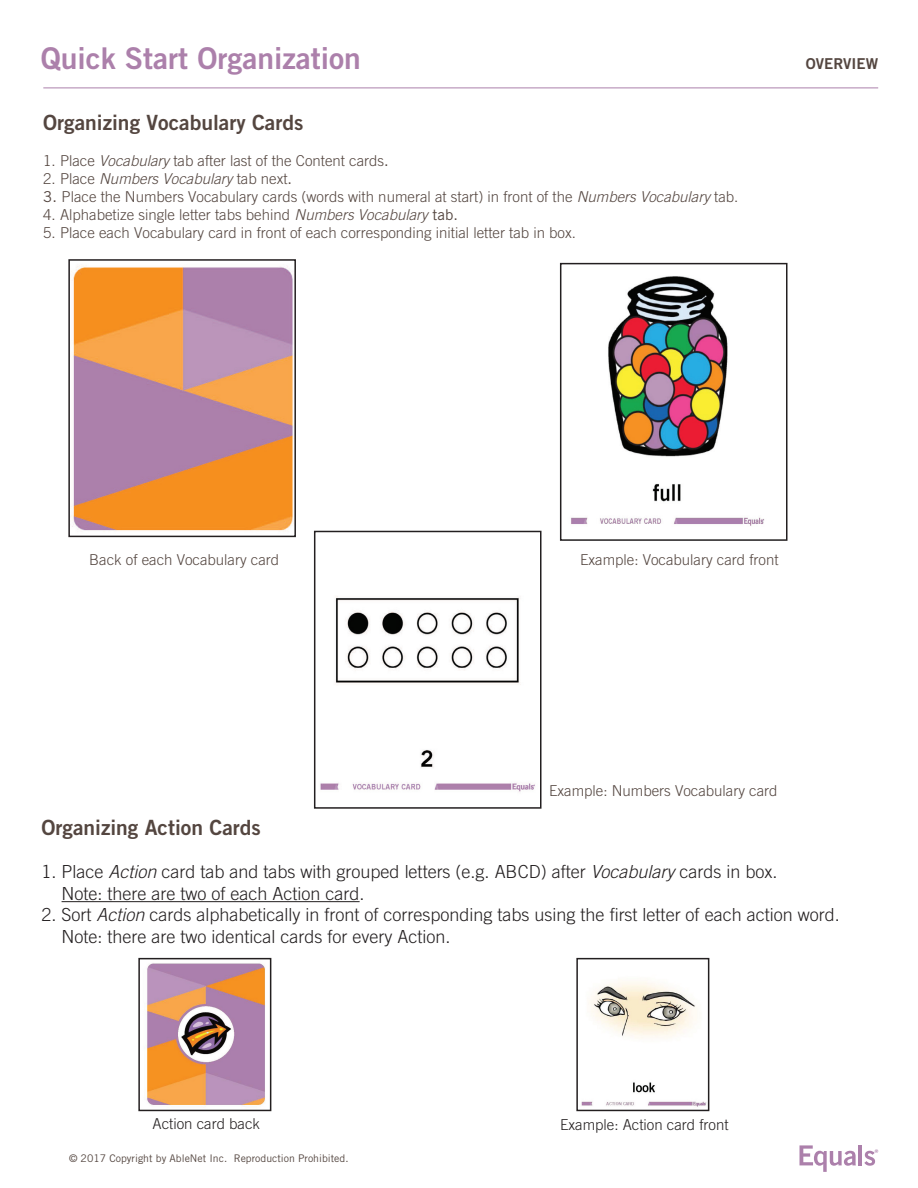
<style>
.page{position:relative;width:918px;height:1188px;background:#fff}
.page>*{position:absolute;margin:0;border:0;box-sizing:border-box;transform-origin:0 0}
.t1{font:30px "Trade Gothic LT Std Bd 2";color:#ac80ab}
.t2{font:21px "Trade Gothic LT Std Bd 2";color:#544640}
.t3{font:300 18px/21.6px "Trade Gothic LT Std";color:#231f20}
.t4{font:300 15px "Trade Gothic LT Std";color:#544640}
.t5{font:300 15px "Trade Gothic LT Std";color:#231f20}
.t6{font:italic 300 15px "Trade Gothic LT Std";color:#544640}
.t7{font:15px "Trade Gothic LT Std Bd 2";color:#544640}
.t8{font:10.5px "Trade Gothic LT Std";color:#544640}
.s1{font-style:italic}
.s2{font-weight:400}
.s3{font-style:normal}
.s4{font-weight:400;font-style:normal}
</style>
<div class="page">
<hr style="left:43px;top:88px;width:835px;height:1px;background:#ac80ab">
<hr style="left:62px;top:901px;width:298px;height:1px;background:#231f20">
<img style="left:146px;top:963px;width:119px;height:144px">
<div style="left:138px;top:958px;width:133px;height:153px;border:2px solid #231f20"></div>
<img style="left:581px;top:980px;width:125px;height:127px">
<div style="left:576px;top:958px;width:133px;height:153px;border:2px solid #231f20"></div>
<svg style="left:800px;top:1145px;width:56px;height:27px"></svg>
<hr style="left:859px;top:1145px;width:3px;height:20px;background:#ac80ab">
<svg style="left:864px;top:1149px;width:14px;height:17px"></svg>
<img style="left:71px;top:265px;width:222px;height:267px">
<div style="left:68px;top:259px;width:228px;height:278px;border:2px solid #231f20"></div>
<img style="left:571px;top:276px;width:194px;height:250px">
<div style="left:560px;top:263px;width:228px;height:278px;border:2px solid #231f20"></div>
<img style="left:320px;top:596px;width:215px;height:196px">
<div style="left:314px;top:531px;width:228px;height:278px;border:2px solid #231f20"></div>
<h1 class="t1" style="left:41px;top:40px;width:321px">Quick Start Organization</h1>
<p class="t7" style="left:806px;top:54px;width:74px">OVERVIEW</p>
<h2 class="t2" style="left:43px;top:110px;width:262px">Organizing Vocabulary Cards</h2>
<p class="t4" style="left:43px;top:152px;width:347px">1. Place <span class="s1">Vocabulary</span> tab after last of the Content cards<span class="s2">.</span></p>
<p class="t6" style="left:43px;top:170px;width:250px"><span class="s3">2. Place</span> Numbers Vocabulary <span class="s3">tab next</span><span class="s4">.</span></p>
<p class="t4" style="left:43px;top:188px;width:697px"><span class="s2">3.</span> Place the Numbers Vocabulary cards (words with numeral at start) in front of the <span class="s1">Numbers Vocabulary</span> tab.</p>
<p class="t4" style="left:43px;top:206px;width:416px">4. Alphabetize single letter tabs behind <span class="s1">Numbers Vocabulary</span> <span class="s2">tab.</span></p>
<p class="t4" style="left:43px;top:224px;width:534px">5. Place each Vocabulary card in front of each corresponding initial letter tab in box.</p>
<p class="t4" style="left:89px;top:551px;width:192px">Back of each Vocabulary card</p>
<p class="t4" style="left:580px;top:551px;width:200px">Example: Vocabulary card front</p>
<p class="t4" style="left:549px;top:782px;width:230px">Example: Numbers Vocabulary card</p>
<h2 class="t2" style="left:42px;top:815px;width:221px">Organizing Action Cards</h2>
<p class="t3" style="left:62px;top:861px;width:717px;text-indent:-20px">1. Place <span class="s1">Action</span> card tab and tabs with grouped letters (e.g. ABCD) after <span class="s1">Vocabulary</span> cards in box.<br>Note: there are two of each Action card.</p>
<p class="t3" style="left:62px;top:904px;width:780px;text-indent:-20px">2. Sort <span class="s1">Action</span> cards alphabetically in front of corresponding tabs using the first letter of each action word.<br>Note: there are two identical cards for every Action.</p>
<p class="t5" style="left:153px;top:1115px;width:109px">Action card back</p>
<p class="t8" style="left:69px;top:1152px;width:281px">© 2017 Copyright by AbleNet Inc. Reproduction Prohibited.</p>
<p class="t5" style="left:560px;top:1116px;width:170px">Example: Action card front</p>
</div>
